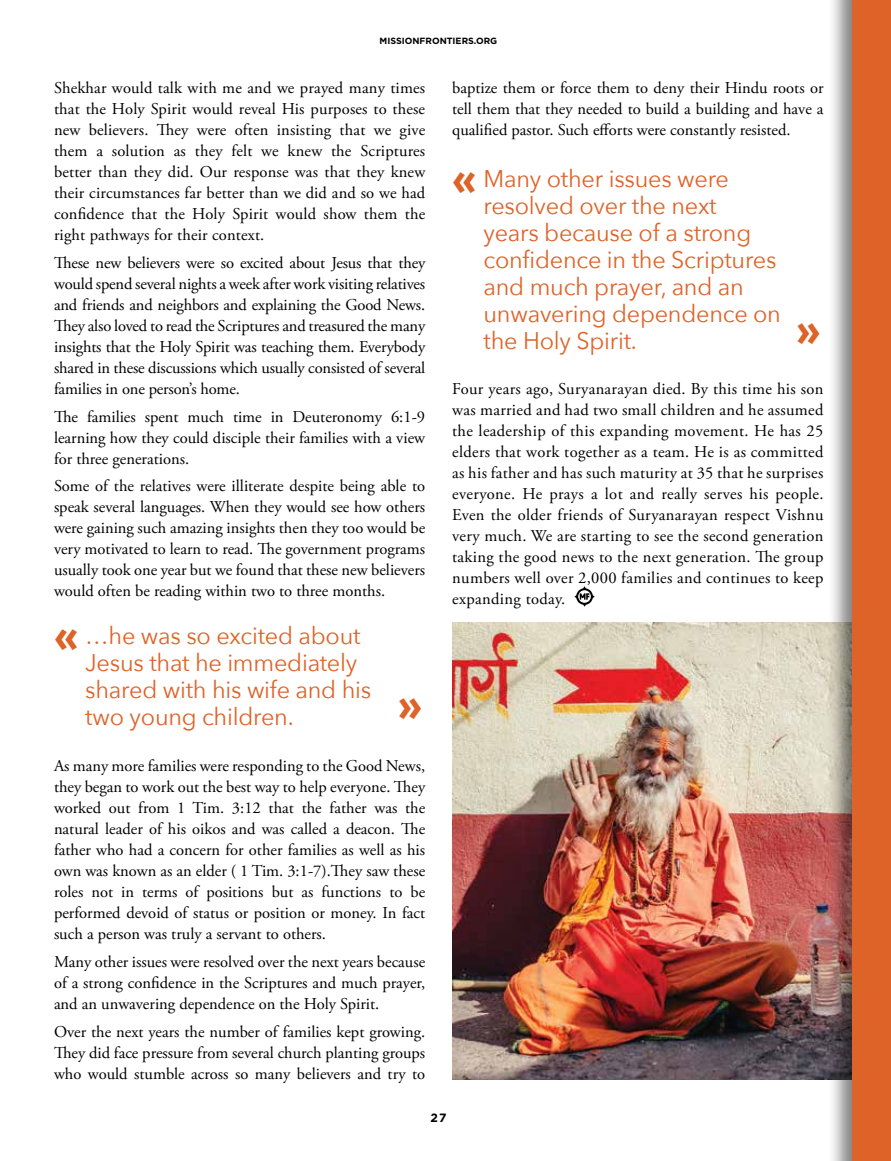
<style>
.page{position:relative;width:891px;height:1161px;background:#fff}
.page>*{position:absolute;margin:0;border:0;box-sizing:border-box;transform-origin:0 0}
.t1{font:700 45px "Avenir Next";color:#de6328}
.t2{font:24px/27px "Avenir Next";letter-spacing:-.01em;color:#de6328}
.t3{font:16.5px/21px "Adobe Garamond Pro";color:#000;text-align:justify}
.t4{font:700 12px "Gotham";color:#000}
.t5{font:700 9px "Gotham";color:#000}
.s1{font-weight:700;font-size:45px}
</style>
<div class="page">
<img style="left:452px;top:622px;width:374px;height:458px">
<div style="left:826px;top:0;width:65px;height:1161px;background:#000;opacity:.5"></div>
<div style="left:852px;top:0;width:39px;height:1161px;background:#de6328"></div>
<svg style="left:574px;top:586px;width:21px;height:21px"></svg>
<p class="t5" style="left:380px;top:35px;width:119px">MISSIONFRONTIERS.ORG</p>
<p class="t3" style="left:54px;top:78px;width:373px">Shekhar would talk with me and we prayed many times that the Holy Spirit would reveal His purposes to these new believers. They were often insisting that we give them a solution as they felt we knew the Scriptures better than they did. Our response was that they knew their circumstances far better than we did and so we had confidence that the Holy Spirit would show them the right pathways for their context.</p>
<p class="t3" style="left:54px;top:253px;width:373px">These new believers were so excited about Jesus that they would spend several nights a week after work visiting relatives and friends and neighbors and explaining the Good News.<br>They also loved to read the Scriptures and treasured the many insights that the Holy Spirit was teaching them. Everybody shared in these discussions which usually consisted of several families in one person’s home.</p>
<p class="t3" style="left:54px;top:406px;width:373px">The families spent much time in Deuteronomy 6:1-9 learning how they could disciple their families with a view for three generations.</p>
<p class="t3" style="left:54px;top:476px;width:373px">Some of the relatives were illiterate despite being able to speak several languages. When they would see how others were gaining such amazing insights then they too would be very motivated to learn to read. The government programs usually took one year but we found that these new believers would often be reading within two to three months.</p>
<h2 class="t2" style="left:85px;top:621px;width:287px;text-indent:-31px"><span class="s1">«</span> …he was so excited about<br>Jesus that he immediately shared with his wife and his two young children.</h2>
<h1 class="t1" style="left:398px;top:666px;width:26px">»</h1>
<p class="t3" style="left:54px;top:756px;width:373px">As many more families were responding to the Good News, they began to work out the best way to help everyone. They worked out from 1 Tim. 3:12 that the father was the natural leader of his oikos and was called a deacon. The father who had a concern for other families as well as his own was known as an elder ( 1 Tim. 3:1-7).They saw these roles not in terms of positions but as functions to be performed devoid of status or position or money. In fact such a person was truly a servant to others.</p>
<p class="t3" style="left:54px;top:952px;width:373px">Many other issues were resolved over the next years because of a strong confidence in the Scriptures and much prayer, and an unwavering dependence on the Holy Spirit.</p>
<p class="t3" style="left:54px;top:1021px;width:373px">Over the next years the number of families kept growing.<br>They did face pressure from several church planting groups who would stumble across so many believers and try to</p>
<p class="t3" style="left:452px;top:78px;width:373px">baptize them or force them to deny their Hindu roots or tell them that they needed to build a building and have a qualified pastor. Such efforts were constantly resisted.</p>
<h2 class="t2" style="left:484px;top:164px;width:299px;text-indent:-31px"><span class="s1">«</span> Many other issues were resolved over the next<br>years because of a strong confidence in the Scriptures and much prayer, and an unwavering dependence on the Holy Spirit.</h2>
<h1 class="t1" style="left:796px;top:290px;width:26px">»</h1>
<p class="t3" style="left:452px;top:379px;width:373px">Four years ago, Suryanarayan died. By this time his son was married and had two small children and he assumed the leadership of this expanding movement. He has 25 elders that work together as a team. He is as committed as his father and has such maturity at 35 that he surprises everyone. He prays a lot and really serves his people.<br>Even the older friends of Suryanarayan respect Vishnu very much. We are starting to see the second generation taking the good news to the next generation. The group numbers well over 2,000 families and continues to keep expanding today.</p>
<p class="t4" style="left:430px;top:1110px;width:18px">27</p>
</div>
